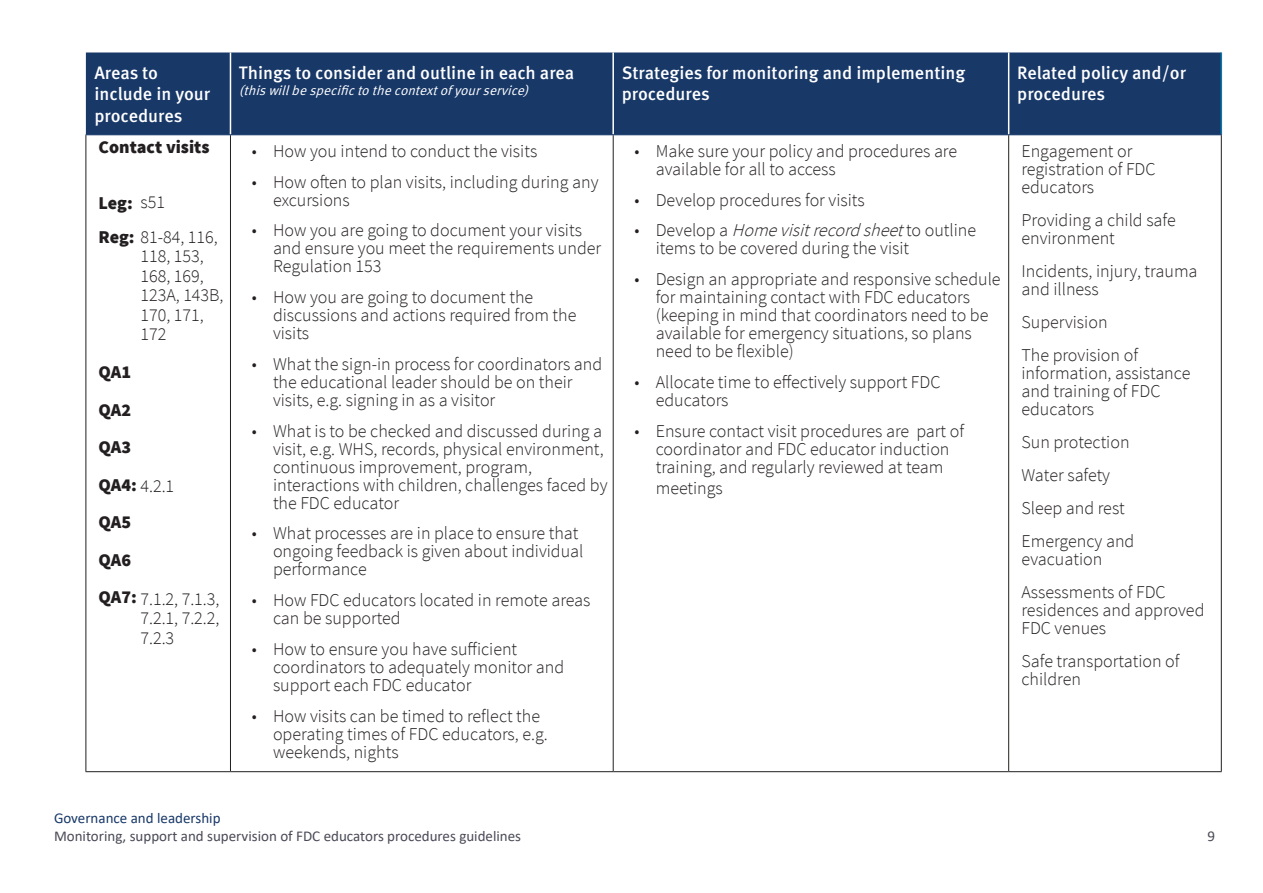
<style>
.page{position:relative;width:1263px;height:893px;background:#fff}
.page>*{position:absolute;margin:0;border:0;box-sizing:border-box;transform-origin:0 0}
.List_Paragraph{font:300 18px/18px "Source Sans Pro";color:#231f20}
.t1{font:500 18px/21.6px "Meta Pro";color:#fff}
.List_Paragraph-2{font:900 18px "Source Sans Pro";color:#231f20}
.t2{font:15px "Calibri";color:#494a56}
.t3{font:15px "Calibri";color:#183868}
.t4{font:italic 13.5px "Meta Pro";color:#fff}
.s1{font-weight:300}
.s2{font-weight:900}
.s3{font-style:italic}
</style>
<div class="page">
<div style="left:86px;top:52px;width:1135px;height:82px;background:#183868"></div>
<hr style="left:1220px;top:53px;width:2px;height:81px;background:#0e76ac">
<hr style="left:86px;top:135px;width:1px;height:636px;background:#231f20">
<hr style="left:230px;top:135px;width:1px;height:636px;background:#231f20">
<hr style="left:613px;top:135px;width:1px;height:636px;background:#231f20">
<hr style="left:1008px;top:135px;width:1px;height:636px;background:#231f20">
<hr style="left:1221px;top:135px;width:1px;height:636px;background:#231f20">
<hr style="left:230px;top:53px;width:1px;height:81px;background:#fff">
<hr style="left:612px;top:53px;width:2px;height:81px;background:#fff">
<hr style="left:1008px;top:53px;width:1px;height:81px;background:#fff">
<hr style="left:86px;top:134px;width:144px;height:1px;background:#183868">
<hr style="left:230px;top:134px;width:383px;height:1px;background:#183868">
<hr style="left:613px;top:134px;width:396px;height:1px;background:#183868">
<hr style="left:1009px;top:134px;width:213px;height:1px;background:#183868">
<hr style="left:86px;top:771px;width:144px;height:1px;background:#231f20">
<hr style="left:230px;top:771px;width:383px;height:1px;background:#231f20">
<hr style="left:613px;top:771px;width:396px;height:1px;background:#231f20">
<hr style="left:1009px;top:771px;width:213px;height:1px;background:#231f20">
<p class="t1" style="left:94px;top:62px;width:117px">Areas to include in your procedures</p>
<p class="t1" style="left:239px;top:62px;width:337px">Things to consider and outline in each area</p>
<p class="t4" style="left:239px;top:82px;width:295px">(thiswillbespecifictothecontextofyourservice)</p>
<p class="List_Paragraph-2" style="left:99px;top:135px;width:112px">Contact visits</p>
<p class="List_Paragraph-2" style="left:99px;top:191px;width:68px">Leg: <span class="s1">s51</span></p>
<p class="List_Paragraph" style="left:99px;top:228px;width:121px"><span class="s2">Reg:</span> 81-84, 116,</p>
<p class="List_Paragraph" style="left:140px;top:247px;width:85px;line-height:19.5px">118, 153,<br>168, 169,<br>123A, 143B,<br>170, 171,<br>172</p>
<p class="List_Paragraph-2" style="left:99px;top:360px;width:34px">QA1</p>
<p class="List_Paragraph-2" style="left:99px;top:398px;width:34px">QA2</p>
<p class="List_Paragraph-2" style="left:99px;top:435px;width:34px">QA3</p>
<p class="List_Paragraph" style="left:99px;top:477px;width:77px"><span class="s2">QA4:</span> 4.2.1</p>
<p class="List_Paragraph-2" style="left:99px;top:510px;width:34px">QA5</p>
<p class="List_Paragraph-2" style="left:99px;top:548px;width:34px">QA6</p>
<p class="List_Paragraph" style="left:99px;top:590px;width:122px"><span class="s2">QA7:</span> 7.1.2, 7.1.3,</p>
<p class="List_Paragraph" style="left:140px;top:608px;width:80px;line-height:19.5px">7.2.1, 7.2.2,<br>7.2.3</p>
<p class="List_Paragraph" style="left:252px;top:142px;width:287px">• How you intend to conduct the visits</p>
<p class="List_Paragraph" style="left:273px;top:173px;width:327px;text-indent:-21px">• How often to plan visits, including during any excursions</p>
<p class="List_Paragraph" style="left:273px;top:221px;width:330px;text-indent:-21px">• How you are going to document your visits and ensure you meet the requirements under<br>Regulation 153</p>
<p class="List_Paragraph" style="left:273px;top:288px;width:305px;text-indent:-21px">• How you are going to document the discussions and actions required from the visits</p>
<p class="List_Paragraph" style="left:273px;top:355px;width:331px;text-indent:-21px">• What the sign-in process for coordinators and the educational leader should be on their visits, e.g. signing in as a visitor</p>
<p class="List_Paragraph" style="left:273px;top:422px;width:336px;text-indent:-21px">• What is to be checked and discussed during a visit, e.g. WHS, records, physical environment, continuous improvement, program, interactions with children, challenges faced by the FDC educator</p>
<p class="List_Paragraph" style="left:273px;top:524px;width:312px;text-indent:-21px">• What processes are in place to ensure that ongoing feedback is given about individual performance</p>
<p class="List_Paragraph" style="left:273px;top:591px;width:319px;text-indent:-21px">• How FDC educators located in remote areas can be supported</p>
<p class="List_Paragraph" style="left:273px;top:640px;width:293px;text-indent:-21px">• How to ensure you have sufficient coordinators to adequately monitor and support each FDC educator</p>
<p class="List_Paragraph" style="left:273px;top:707px;width:276px;text-indent:-21px">• How visits can be timed to reflect the operating times of FDC educators, e.g. weekends, nights</p>
<p class="t1" style="left:622px;top:62px;width:345px">Strategies for monitoring and implementing procedures</p>
<p class="t1" style="left:1017px;top:62px;width:170px">Related policy and/or procedures</p>
<p class="List_Paragraph" style="left:656px;top:142px;width:303px;text-indent:-21px">• Make sure your policy and procedures are available for all to access</p>
<p class="List_Paragraph" style="left:634px;top:191px;width:232px">• Develop procedures for visits</p>
<p class="List_Paragraph" style="left:656px;top:221px;width:322px;text-indent:-21px">• D e v e l o p a <span class="s3">Homevisitrecordsheet</span>t o o u t l i n e items to be covered during the visit</p>
<p class="List_Paragraph" style="left:656px;top:270px;width:346px;text-indent:-21px">• Design an appropriate and responsive schedule for maintaining contact with FDC educators (keeping in mind that coordinators need to be available for emergency situations, so plans need to be flexible)</p>
<p class="List_Paragraph" style="left:656px;top:373px;width:286px;text-indent:-21px">• Allocate time to effectively support FDC educators</p>
<p class="List_Paragraph" style="left:634px;top:422px;width:331px;text-align:center">• Ensure contact visit procedures are part of coordinator and FDC educator induction training, and regularly reviewed at team</p>
<p class="List_Paragraph" style="left:656px;top:479px;width:69px">meetings</p>
<p class="List_Paragraph" style="left:1021px;top:142px;width:136px">Engagement or registration of FDC educators</p>
<p class="List_Paragraph" style="left:1021px;top:211px;width:156px">Providing a child safe environment</p>
<p class="List_Paragraph" style="left:1021px;top:262px;width:178px">Incidents, injury, trauma and illness</p>
<p class="List_Paragraph" style="left:1021px;top:313px;width:88px">Supervision</p>
<p class="List_Paragraph" style="left:1021px;top:346px;width:170px">The provision of information, assistance and training of FDC educators</p>
<p class="List_Paragraph" style="left:1021px;top:433px;width:110px">Sun protection</p>
<p class="List_Paragraph" style="left:1021px;top:466px;width:90px">Water safety</p>
<p class="List_Paragraph" style="left:1021px;top:499px;width:105px">Sleep and rest</p>
<p class="List_Paragraph" style="left:1021px;top:532px;width:114px">Emergency and evacuation</p>
<p class="List_Paragraph" style="left:1021px;top:583px;width:184px">Assessments of FDC residences and approved<br>FDC venues</p>
<p class="List_Paragraph" style="left:1021px;top:652px;width:160px">Safe transportation of children</p>
<p class="t3" style="left:54px;top:808px;width:168px">Governance and leadership</p>
<p class="t2" style="left:54px;top:826px;width:469px">Monitoring, support and supervision of FDC educators procedures guidelines</p>
<p class="t2" style="left:1207px;top:826px;width:9px">9</p>
</div>
